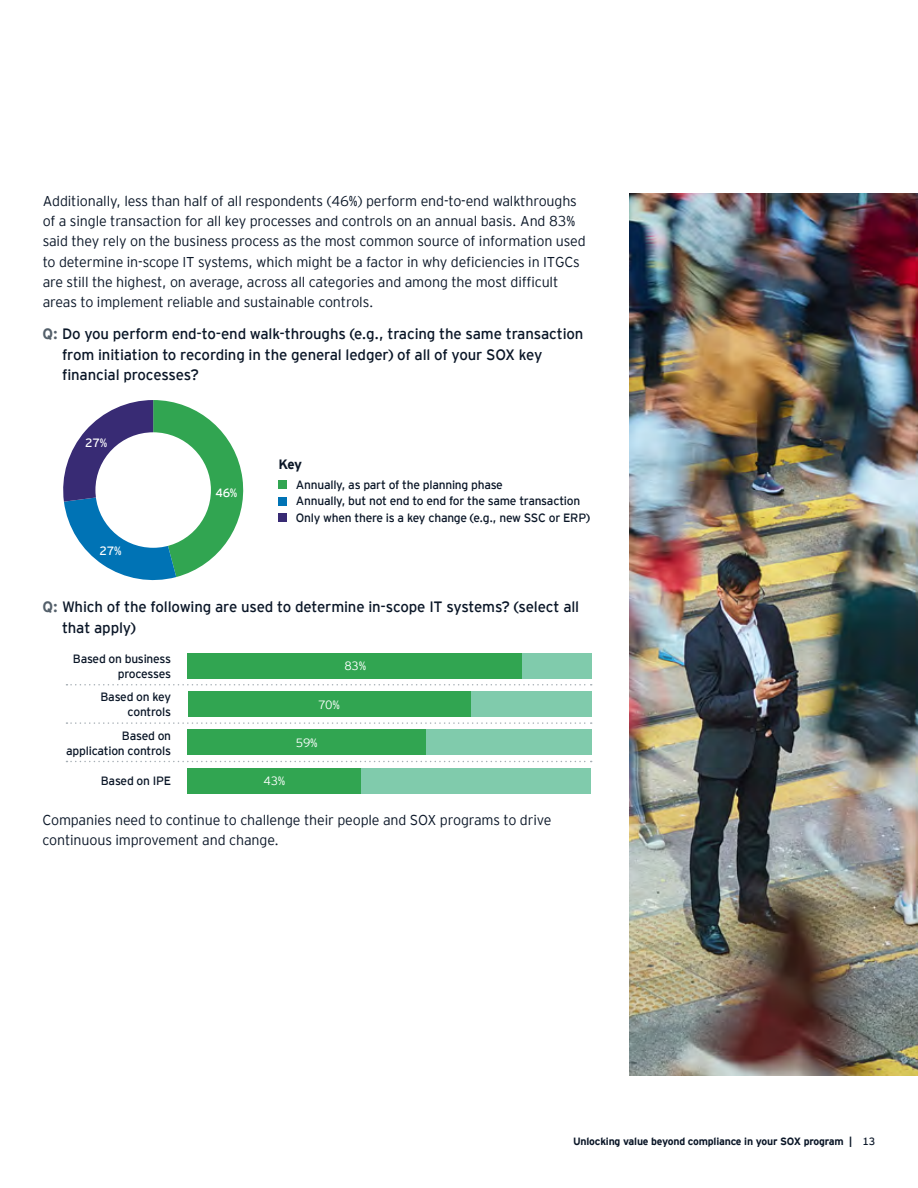
<style>
.page{position:relative;width:918px;height:1188px;background:#fff}
.page>*{position:absolute;margin:0;border:0;box-sizing:border-box;transform-origin:0 0}
.t1{font:15px/20.2px "EY Interstate";letter-spacing:-.01em;color:#0a1627}
.t2{font:300 14.25px/20.2px "EY Interstate";letter-spacing:-.01em;color:#0a1627}
.t3{font:700 13.5px "EY Interstate";color:#0a1627}
.t4{font:12px/15px "EY Interstate";letter-spacing:-.02em;color:#0a1627;text-align:right}
.t5{font:300 12px "EY Interstate";letter-spacing:-.02em;color:#fff}
.t6{font:12px "EY Interstate";color:#fff}
.t7{font:700 10.5px "EY Interstate";letter-spacing:-.02em;color:#0a1627}
.s1{font-weight:700;color:#54606b}
.s2{font-weight:400}
</style>
<div class="page">
<img style="left:630px;top:194px;width:288px;height:882px">
<div style="left:279px;top:481px;width:8px;height:8px;background:#31a551"></div>
<div style="left:279px;top:497px;width:8px;height:8px;background:#0073b5"></div>
<div style="left:279px;top:513px;width:8px;height:9px;background:#382b74"></div>
<svg style="left:63px;top:400px;width:181px;height:181px"></svg>
<div style="left:95px;top:432px;width:116px;height:116px;background:#fff;border-radius:50%"></div>
<svg style="left:66px;top:684px;width:526px;height:2px"></svg>
<svg style="left:66px;top:722px;width:526px;height:2px"></svg>
<svg style="left:66px;top:761px;width:526px;height:1px"></svg>
<div style="left:188px;top:653px;width:335px;height:25px;background:#31a551"></div>
<div style="left:522px;top:653px;width:69px;height:25px;background:#80cbac"></div>
<div style="left:188px;top:730px;width:238px;height:25px;background:#31a551"></div>
<div style="left:426px;top:730px;width:165px;height:25px;background:#80cbac"></div>
<div style="left:353px;top:691px;width:238px;height:26px;background:#80cbac"></div>
<div style="left:188px;top:691px;width:282px;height:26px;background:#31a551"></div>
<div style="left:260px;top:768px;width:331px;height:25px;background:#80cbac"></div>
<div style="left:188px;top:768px;width:173px;height:25px;background:#31a551"></div>
<p class="t2" style="left:43px;top:190px;width:545px">Additionally, less than half of all respondents (46%) perform end-to-end walkthroughs of a single transaction for all key processes and controls on an annual basis. And 83% said they rely on the business process as the most common source of information used to determine in-scope IT systems, which might be a factor in why deficiencies in ITGCs are still the highest, on average, across all categories and among the most difficult areas to implement reliable and sustainable controls.</p>
<p class="t1" style="left:62px;top:323px;width:523px;text-indent:-20px"><span class="s1">Q:</span> Do you perform end-to-end walk-throughs (e.g., tracing the same transaction from initiation to recording in the general ledger) of all of your SOX key financial processes?</p>
<p class="t6" style="left:85px;top:435px;width:23px">27%</p>
<p class="t6" style="left:100px;top:542px;width:23px">27%</p>
<p class="t6" style="left:215px;top:484px;width:23px">46%</p>
<p class="t3" style="left:279px;top:455px;width:25px">Key</p>
<p class="t4" style="left:296px;top:476px;width:296px;line-height:16.4px;text-align:left">Annually, as part of the planning phase<br>Annually, but not end to end for the same transaction<br>Only when there is a key change (e.g., new SSC or ERP)</p>
<p class="t1" style="left:62px;top:596px;width:519px;text-indent:-20px"><span class="s1">Q:</span> Which of the following are used to determine in-scope IT systems? (select all that apply)</p>
<p class="t4" style="left:73px;top:650px;width:100px">Based on business processes</p>
<p class="t5" style="left:344px;top:658px;width:23px">83%</p>
<p class="t4" style="left:101px;top:689px;width:72px">Based on key controls</p>
<p class="t5" style="left:318px;top:696px;width:23px">70%</p>
<p class="t4" style="left:66px;top:727px;width:106px">Based on application controls</p>
<p class="t5" style="left:296px;top:734px;width:23px">59%</p>
<p class="t4" style="left:101px;top:773px;width:72px">Based on IPE</p>
<p class="t5" style="left:264px;top:773px;width:23px">43%</p>
<p class="t2" style="left:43px;top:809px;width:511px">Companies need to continue to challenge their people and SOX programs to drive continuous improvement and change.</p>
<p class="t7" style="left:573px;top:1133px;width:304px">Unlocking value beyond compliance in your SOX program | <span class="s2">13</span></p>
</div>
